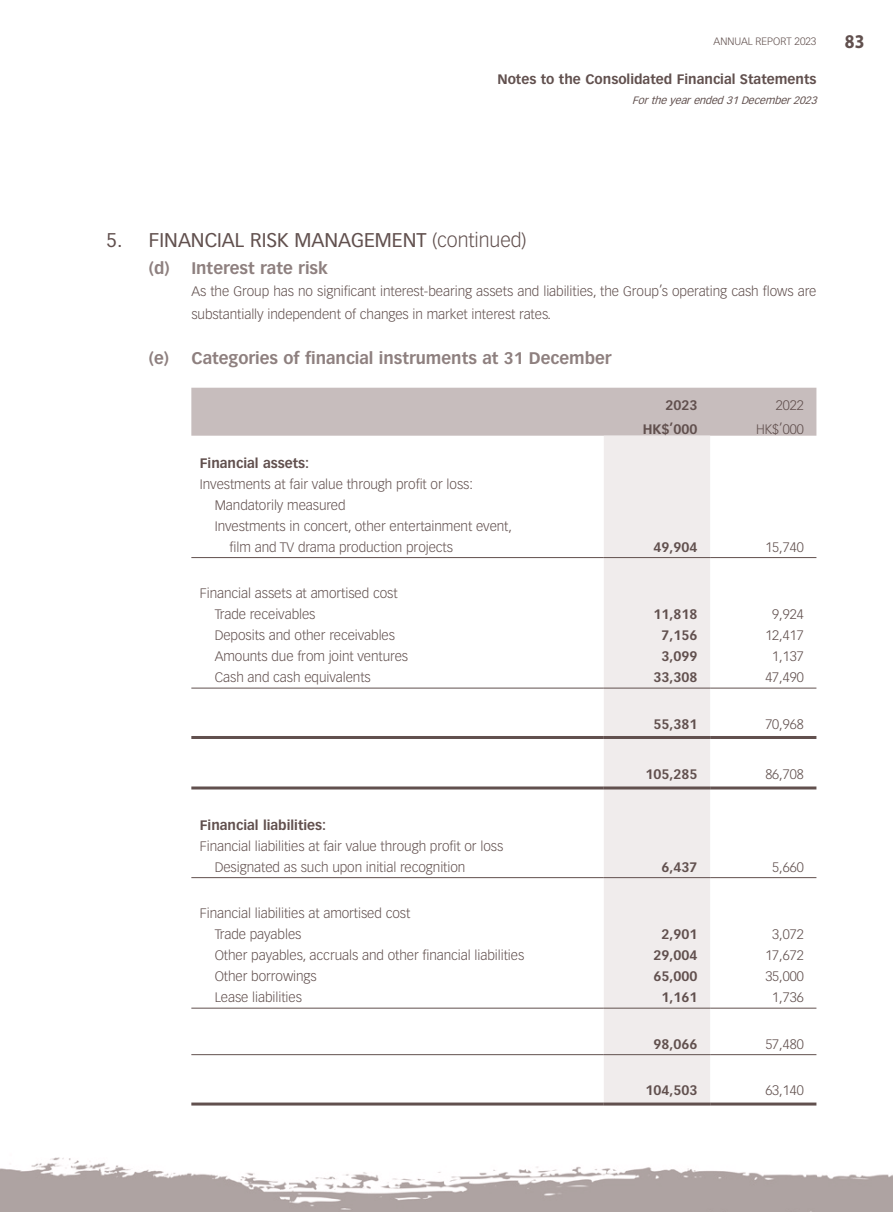
<style>
.page{position:relative;width:893px;height:1212px;background:#fff}
.page>*{position:absolute;margin:0;border:0;box-sizing:border-box;transform-origin:0 0}
.Heading_1{font:19.5px "Vectora LT Std";color:#61504e}
.t1{font:700 19.5px "Myriad Pro";color:#61504e;scale:.9 1}
.Heading_2{font:700 16.5px "Vectora LT Std";color:#8e807f}
.Body_Text{font:300 13.5px/22.5px "Vectora LT Std";letter-spacing:-.005em;color:#61504e}
.Body_Text-2{font:700 13.5px "Vectora LT Std";color:#61504e}
.t2{font:italic 10.5px "Vectora LT Std";color:#61504e}
.t3{font:300 10.5px "Vectora LT Std";color:#61504e}
.s1{font-weight:300}
</style>
<div class="page">
<img style="left:0;top:1157px;width:893px;height:55px">
<div style="left:191px;top:388px;width:625px;height:48px;background:#c7bdbd"></div>
<div style="left:604px;top:436px;width:106px;height:666px;background:#f0ecec"></div>
<hr style="left:191px;top:557px;width:413px;height:1px;background:#61504e">
<hr style="left:604px;top:557px;width:106px;height:1px;background:#61504e">
<hr style="left:710px;top:557px;width:106px;height:1px;background:#61504e">
<hr style="left:191px;top:688px;width:413px;height:1px;background:#61504e">
<hr style="left:604px;top:688px;width:106px;height:1px;background:#61504e">
<hr style="left:710px;top:688px;width:106px;height:1px;background:#61504e">
<hr style="left:191px;top:736px;width:413px;height:3px;background:#61504e">
<hr style="left:604px;top:736px;width:106px;height:3px;background:#61504e">
<hr style="left:710px;top:736px;width:106px;height:3px;background:#61504e">
<hr style="left:191px;top:786px;width:413px;height:3px;background:#61504e">
<hr style="left:604px;top:786px;width:106px;height:3px;background:#61504e">
<hr style="left:710px;top:786px;width:106px;height:3px;background:#61504e">
<hr style="left:191px;top:877px;width:413px;height:1px;background:#61504e">
<hr style="left:604px;top:877px;width:106px;height:1px;background:#61504e">
<hr style="left:710px;top:877px;width:106px;height:1px;background:#61504e">
<hr style="left:191px;top:1008px;width:413px;height:1px;background:#61504e">
<hr style="left:604px;top:1008px;width:106px;height:1px;background:#61504e">
<hr style="left:710px;top:1008px;width:106px;height:1px;background:#61504e">
<hr style="left:191px;top:1054px;width:413px;height:1px;background:#61504e">
<hr style="left:604px;top:1054px;width:106px;height:1px;background:#61504e">
<hr style="left:710px;top:1054px;width:106px;height:1px;background:#61504e">
<hr style="left:191px;top:1102px;width:413px;height:3px;background:#61504e">
<hr style="left:604px;top:1102px;width:106px;height:3px;background:#61504e">
<hr style="left:710px;top:1102px;width:106px;height:3px;background:#61504e">
<p class="t3" style="left:714px;top:35px;width:104px">ANNUAL REPORT 2023</p>
<h1 class="t1" style="left:845px;top:29px;width:23px">83</h1>
<p class="Body_Text-2" style="left:497px;top:71px;width:321px">Notes to the Consolidated Financial Statements</p>
<p class="t2" style="left:632px;top:94px;width:189px">Fortheyearended31December2023</p>
<p class="Heading_1" style="left:106px;top:228px;width:422px">5. FINANCIAL RISK MANAGEMENT <span class="s1">(continued)</span></p>
<p class="Heading_2" style="left:149px;top:258px;width:181px">(d) Interest rate risk</p>
<p class="Body_Text" style="left:191px;top:280px;width:627px">As the Group has no significant interest-bearing assets and liabilities, the Group’s operating cash flows are substantially independent of changes in market interest rates.</p>
<p class="Heading_2" style="left:149px;top:348px;width:464px">(e) Categories of financial instruments at 31 December</p>
<p class="Body_Text-2" style="left:665px;top:397px;width:33px">2023</p>
<p class="Body_Text" style="left:776px;top:394px;width:29px">2022</p>
<p class="Body_Text-2" style="left:643px;top:421px;width:56px">HK$’000</p>
<p class="Body_Text" style="left:756px;top:418px;width:49px">HK$’000</p>
<p class="Body_Text-2" style="left:200px;top:455px;width:111px">Financial assets:</p>
<p class="Body_Text" style="left:200px;top:473px;width:275px">Investments at fair value through profit or loss:</p>
<p class="Body_Text" style="left:215px;top:494px;width:132px">Mandatorily measured</p>
<p class="Body_Text" style="left:230px;top:516px;width:284px;line-height:21px;text-indent:-15px">Investments in concert, other entertainment event, film and TV drama production projects</p>
<p class="Body_Text-2" style="left:653px;top:539px;width:45px">49,904</p>
<p class="Body_Text" style="left:765px;top:536px;width:40px">15,740</p>
<p class="Body_Text" style="left:200px;top:582px;width:199px">Financial assets at amortised cost</p>
<p class="Body_Text" style="left:215px;top:603px;width:102px">Trade receivables</p>
<p class="Body_Text-2" style="left:653px;top:606px;width:45px">11,818</p>
<p class="Body_Text" style="left:772px;top:603px;width:33px">9,924</p>
<p class="Body_Text" style="left:215px;top:624px;width:182px">Deposits and other receivables</p>
<p class="Body_Text-2" style="left:661px;top:627px;width:37px">7,156</p>
<p class="Body_Text" style="left:765px;top:624px;width:40px">12,417</p>
<p class="Body_Text" style="left:215px;top:645px;width:195px">Amounts due from joint ventures</p>
<p class="Body_Text-2" style="left:661px;top:648px;width:37px">3,099</p>
<p class="Body_Text" style="left:772px;top:645px;width:33px">1,137</p>
<p class="Body_Text" style="left:215px;top:666px;width:158px">Cash and cash equivalents</p>
<p class="Body_Text-2" style="left:653px;top:669px;width:45px">33,308</p>
<p class="Body_Text" style="left:765px;top:666px;width:40px">47,490</p>
<p class="Body_Text-2" style="left:653px;top:716px;width:45px">55,381</p>
<p class="Body_Text" style="left:765px;top:713px;width:40px">70,968</p>
<p class="Body_Text-2" style="left:645px;top:766px;width:53px">105,285</p>
<p class="Body_Text" style="left:765px;top:763px;width:40px">86,708</p>
<p class="Body_Text-2" style="left:200px;top:817px;width:128px">Financial liabilities:</p>
<p class="Body_Text" style="left:200px;top:835px;width:305px">Financial liabilities at fair value through profit or loss</p>
<p class="Body_Text" style="left:215px;top:856px;width:252px">Designated as such upon initial recognition</p>
<p class="Body_Text-2" style="left:661px;top:859px;width:37px">6,437</p>
<p class="Body_Text" style="left:772px;top:856px;width:33px">5,660</p>
<p class="Body_Text" style="left:200px;top:902px;width:212px">Financial liabilities at amortised cost</p>
<p class="Body_Text" style="left:215px;top:923px;width:88px">Trade payables</p>
<p class="Body_Text-2" style="left:661px;top:926px;width:37px">2,901</p>
<p class="Body_Text" style="left:772px;top:923px;width:33px">3,072</p>
<p class="Body_Text" style="left:215px;top:944px;width:311px">Other payables, accruals and other financial liabilities</p>
<p class="Body_Text-2" style="left:653px;top:947px;width:45px">29,004</p>
<p class="Body_Text" style="left:765px;top:944px;width:40px">17,672</p>
<p class="Body_Text" style="left:215px;top:965px;width:104px">Other borrowings</p>
<p class="Body_Text-2" style="left:653px;top:968px;width:45px">65,000</p>
<p class="Body_Text" style="left:765px;top:965px;width:40px">35,000</p>
<p class="Body_Text" style="left:215px;top:986px;width:89px">Lease liabilities</p>
<p class="Body_Text-2" style="left:661px;top:989px;width:37px">1,161</p>
<p class="Body_Text" style="left:772px;top:986px;width:33px">1,736</p>
<p class="Body_Text-2" style="left:653px;top:1036px;width:45px">98,066</p>
<p class="Body_Text" style="left:765px;top:1033px;width:40px">57,480</p>
<p class="Body_Text-2" style="left:645px;top:1082px;width:53px">104,503</p>
<p class="Body_Text" style="left:765px;top:1079px;width:40px">63,140</p>
</div>
